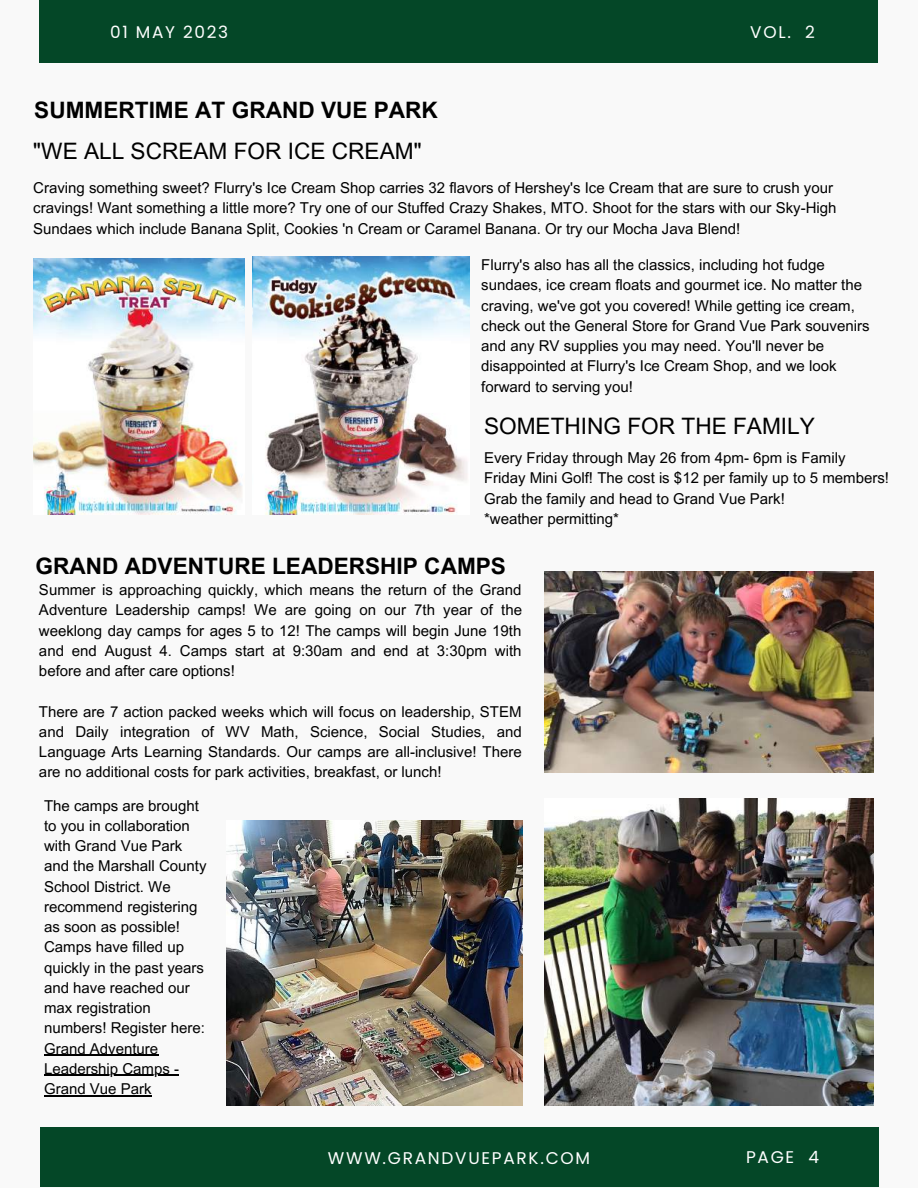
<style>
.page{position:relative;width:918px;height:1188px;background:#f9f9f9}
.page>*{position:absolute;margin:0;border:0;box-sizing:border-box;transform-origin:0 0}
.t1{font:700 22.65px "Arial MT Pro";color:#000}
.t2{font:22.65px "Arial MT Pro";color:#000}
.t3{font:16.95px "Poppins";letter-spacing:.1em;color:#fff}
.t4{font:15px/20.2px "Arial MT Pro";color:#000}
</style>
<div class="page">
<div style="left:40px;top:1127px;width:838px;height:60px;background:#044727"></div>
<div style="left:39px;top:0;width:839px;height:63px;background:#044727"></div>
<img style="left:33px;top:258px;width:212px;height:257px">
<hr style="left:44px;top:1055px;width:114px;height:1px;background:#000">
<hr style="left:44px;top:1075px;width:135px;height:1px;background:#000">
<hr style="left:44px;top:1095px;width:108px;height:1px;background:#000">
<img style="left:545px;top:799px;width:328px;height:307px">
<img style="left:545px;top:572px;width:328px;height:200px">
<img style="left:226px;top:821px;width:296px;height:284px">
<img style="left:252px;top:257px;width:218px;height:258px">
<p class="t3" style="left:110px;top:21px;width:120px">01 MAY 2023</p>
<p class="t3" style="left:750px;top:21px;width:66px">VOL. 2</p>
<h1 class="t1" style="left:34px;top:102px;width:405px">SUMMERTIME AT GRAND VUE PARK</h1>
<h1 class="t2" style="left:33px;top:142px;width:390px">"WE ALL SCREAM FOR ICE CREAM"</h1>
<p class="t4" style="left:33px;top:180px;width:805px">Craving something sweet? Flurry's Ice Cream Shop carries 32 flavors of Hershey's Ice Cream that are sure to crush your cravings! Want something a little more? Try one of our Stuffed Crazy Shakes, MTO. Shoot for the stars with our Sky-High<br>Sundaes which include Banana Split, Cookies 'n Cream or Caramel Banana. Or try our Mocha Java Blend!</p>
<p class="t4" style="left:481px;top:257px;width:390px">Flurry's also has all the classics, including hot fudge sundaes, ice cream floats and gourmet ice. No matter the craving, we've got you covered! While getting ice cream, check out the General Store for Grand Vue Park souvenirs and any RV supplies you may need. You'll never be disappointed at Flurry's Ice Cream Shop, and we look forward to serving you!</p>
<h1 class="t2" style="left:484px;top:417px;width:332px">SOMETHING FOR THE FAMILY</h1>
<p class="t4" style="left:484px;top:450px;width:406px">Every Friday through May 26 from 4pm- 6pm is Family Friday Mini Golf! The cost is $12 per family up to 5 members!<br>Grab the family and head to Grand Vue Park!<br>*weather permitting*</p>
<h1 class="t1" style="left:36px;top:558px;width:472px">GRAND ADVENTURE LEADERSHIP CAMPS</h1>
<p class="t4" style="left:39px;top:582px;width:485px;text-align:justify">Summer is approaching quickly, which means the return of the Grand Adventure Leadership camps! We are going on our 7th year of the weeklong day camps for ages 5 to 12! The camps will begin June 19th and end August 4. Camps start at 9:30am and end at 3:30pm with before and after care options!</p>
<p class="t4" style="left:39px;top:703px;width:484px;text-align:justify">There are 7 action packed weeks which will focus on leadership, STEM and Daily integration of WV Math, Science, Social Studies, and Language Arts Learning Standards. Our camps are all-inclusive! There are no additional costs for park activities, breakfast, or lunch!</p>
<p class="t4" style="left:44px;top:797px;width:164px">The camps are brought to you in collaboration with Grand Vue Park and the Marshall County<br>School District. We recommend registering as soon as possible!<br>Camps have filled up quickly in the past years and have reached our max registration numbers! Register here:<br>Grand Adventure<br>Leadership Camps -<br>Grand Vue Park</p>
<p class="t3" style="left:328px;top:1146px;width:264px">WWW.GRANDVUEPARK.COM</p>
<p class="t3" style="left:746px;top:1145px;width:75px">PAGE 4</p>
</div>
